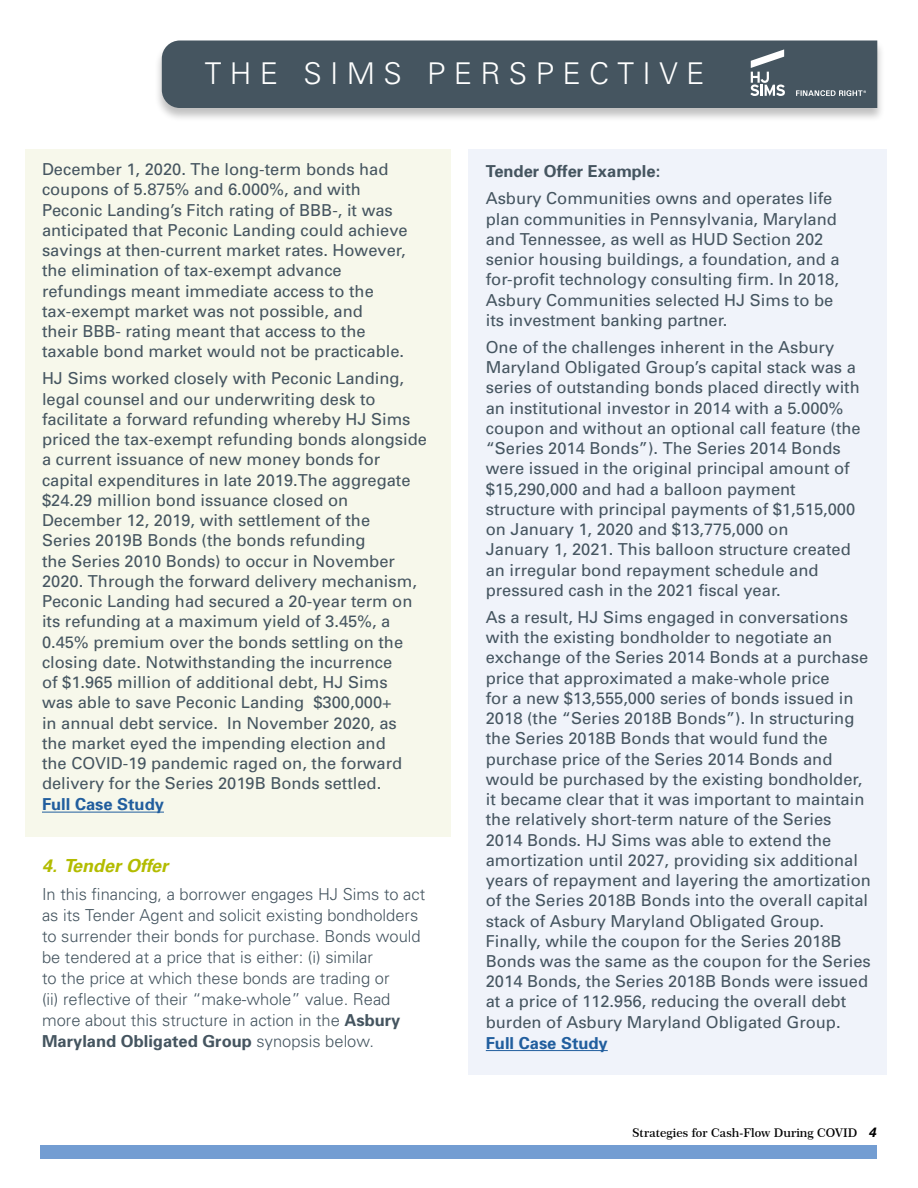
<style>
.page{position:relative;width:918px;height:1188px;background:#fff}
.page>*{position:absolute;margin:0;border:0;box-sizing:border-box;transform-origin:0 0}
.t1{font:300 30px "Univers";letter-spacing:.28em;color:#fff}
.t2{font:italic 700 18px "Univers LT Pro 65";color:#b3bc00}
.t3{font:16.5px/20.2px "Univers";color:#455560}
.t4{font:300 16.5px/21px "Univers";color:#455560}
.t5{font:700 16.5px "Univers";color:#215e9e}
.t6{font:700 16.5px "Univers";color:#455560}
.t7{font:600 12px "Century 751 BT";color:#000}
.s1{font-weight:700}
.s2{font-family:"Univers LT Std";font-weight:700;font-style:italic;font-size:13.5px}
</style>
<div class="page">
<div style="left:468px;top:149px;width:418px;height:926px;background:#f0f3fa"></div>
<div style="left:25px;top:149px;width:425px;height:688px;background:#f7f8eb"></div>
<div style="left:154px;top:40px;width:731px;height:82px;background:#000;opacity:.25"></div>
<div style="left:162px;top:40px;width:715px;height:68px;background:#455560"></div>
<svg style="left:750px;top:49px;width:35px;height:47px"></svg>
<svg style="left:796px;top:90px;width:70px;height:6px"></svg>
<hr style="left:42px;top:812px;width:122px;height:1px;background:#215e9e">
<div style="left:40px;top:1145px;width:838px;height:14px;background:#739dd2"></div>
<hr style="left:486px;top:1050px;width:122px;height:1px;background:#215e9e">
<h1 class="t1" style="left:205px;top:55px;width:501px">THE SIMS PERSPECTIVE</h1>
<p class="t3" style="left:42px;top:159px;width:367px">December 1, 2020. The long-term bonds had coupons of 5.875% and 6.000%, and with Peconic Landing’s Fitch rating of BBB-, it was anticipated that Peconic Landing could achieve savings at then-current market rates. However, the elimination of tax-exempt advance refundings meant immediate access to the tax-exempt market was not possible, and<br>their BBB- rating meant that access to the taxable bond market would not be practicable.</p>
<p class="t3" style="left:42px;top:369px;width:387px">HJ Sims worked closely with Peconic Landing, legal counsel and our underwriting desk to facilitate a forward refunding whereby HJ Sims priced the tax-exempt refunding bonds alongside a current issuance of new money bonds for capital expenditures in late 2019.The aggregate $24.29 million bond issuance closed on December 12, 2019, with settlement of the<br>Series 2019B Bonds (the bonds refunding<br>the Series 2010 Bonds) to occur in November 2020. Through the forward delivery mechanism, Peconic Landing had secured a 20-year term on its refunding at a maximum yield of 3.45%, a 0.45% premium over the bonds settling on the closing date. Notwithstanding the incurrence<br>of $1.965 million of additional debt, HJ Sims<br>was able to save Peconic Landing $300,000+<br>in annual debt service. In November 2020, as<br>the market eyed the impending election and<br>the COVID-19 pandemic raged on, the forward delivery for the Series 2019B Bonds settled.</p>
<p class="t5" style="left:42px;top:795px;width:123px">Full Case Study</p>
<p class="t2" style="left:42px;top:853px;width:128px">4. Tender Offer</p>
<p class="t4" style="left:42px;top:883px;width:385px">In this financing, a borrower engages HJ Sims to act as its Tender Agent and solicit existing bondholders to surrender their bonds for purchase. Bonds would be tendered at a price that is either: (i) similar<br>to the price at which these bonds are trading or<br>(ii) reflective of their “make-whole” value. Read more about this structure in action in the <span class="s1">Asbury Maryland Obligated Group</span> synopsis below.</p>
<p class="t6" style="left:486px;top:162px;width:176px">Tender Offer Example:</p>
<p class="t3" style="left:486px;top:189px;width:355px">Asbury Communities owns and operates life plan communities in Pennsylvania, Maryland and Tennessee, as well as HUD Section 202 senior housing buildings, a foundation, and a for-profit technology consulting firm. In 2018, Asbury Communities selected HJ Sims to be its investment banking partner.</p>
<p class="t3" style="left:486px;top:337px;width:376px">One of the challenges inherent in the Asbury Maryland Obligated Group’s capital stack was a series of outstanding bonds placed directly with an institutional investor in 2014 with a 5.000% coupon and without an optional call feature (the “Series 2014 Bonds”). The Series 2014 Bonds were issued in the original principal amount of $15,290,000 and had a balloon payment structure with principal payments of $1,515,000 on January 1, 2020 and $13,775,000 on<br>January 1, 2021. This balloon structure created an irregular bond repayment schedule and pressured cash in the 2021 fiscal year.</p>
<p class="t3" style="left:486px;top:607px;width:387px">As a result, HJ Sims engaged in conversations with the existing bondholder to negotiate an exchange of the Series 2014 Bonds at a purchase price that approximated a make-whole price<br>for a new $13,555,000 series of bonds issued in 2018 (the “Series 2018B Bonds”). In structuring the Series 2018B Bonds that would fund the purchase price of the Series 2014 Bonds and would be purchased by the existing bondholder, it became clear that it was important to maintain the relatively short-term nature of the Series 2014 Bonds. HJ Sims was able to extend the amortization until 2027, providing six additional years of repayment and layering the amortization of the Series 2018B Bonds into the overall capital stack of Asbury Maryland Obligated Group.<br>Finally, while the coupon for the Series 2018B Bonds was the same as the coupon for the Series 2014 Bonds, the Series 2018B Bonds were issued at a price of 112.956, reducing the overall debt burden of Asbury Maryland Obligated Group.</p>
<p class="t5" style="left:486px;top:1033px;width:123px">Full Case Study</p>
<p class="t7" style="left:632px;top:1125px;width:245px">Strategies for Cash-Flow During COVID <span class="s2">4</span></p>
</div>
